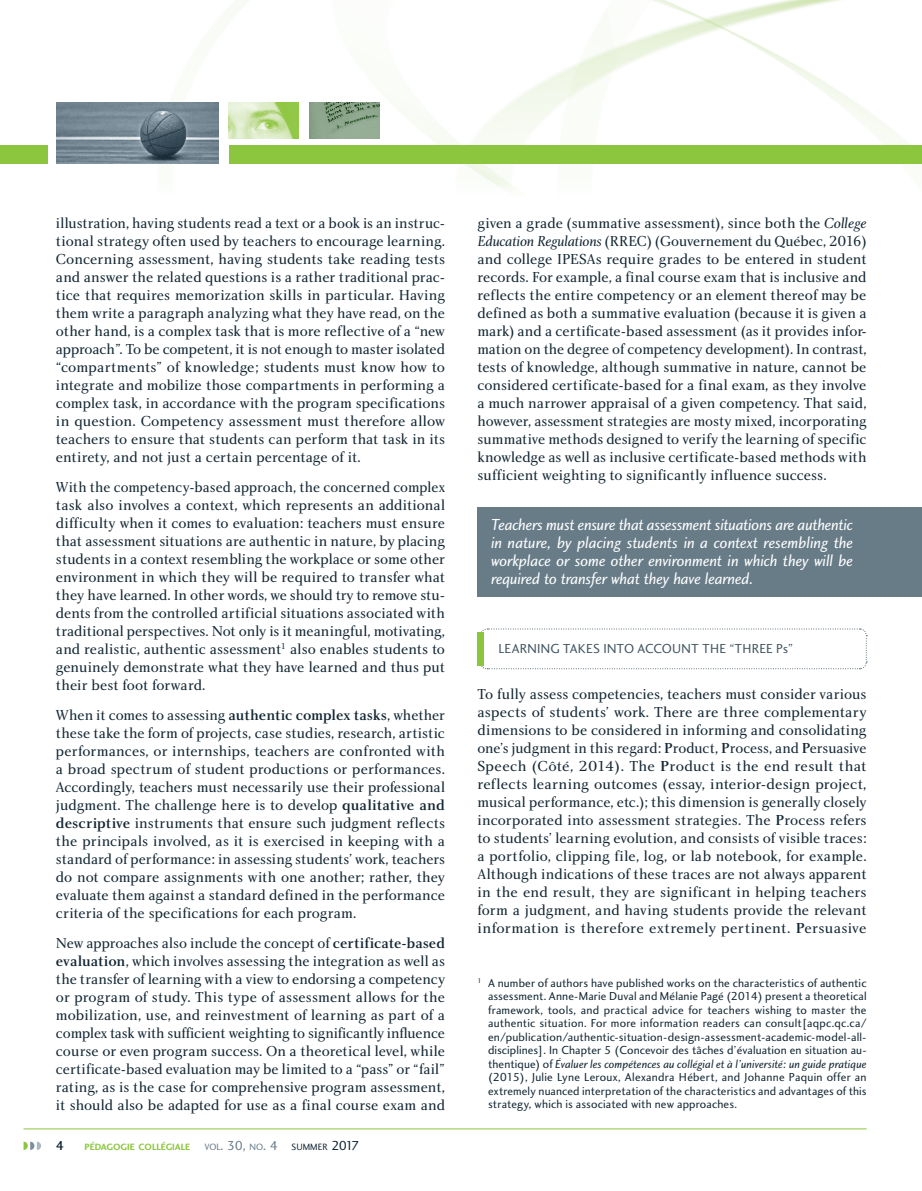
<style>
.page{position:relative;width:922px;height:1191px;background:#fff}
.page>*{position:absolute;margin:0;border:0;box-sizing:border-box;transform-origin:0 0}
.ExergueGauche__OK{font:16.5px/18px "Charlotte Sans Book Italic Plain";letter-spacing:-.01em;color:#fff;text-align:justify}
.Article__OK{font:15px/18px "Charlotte Book Plain";color:#122632;text-align:justify}
.t1{font:13.5px "Charlotte Sans Book Plain";letter-spacing:.015em;color:#425662}
.E-_texte_des_notes_e{font:13.5px "Charlotte Sans Book Plain";letter-spacing:-.09em;color:#687c88}
.E-_texte_des_notes_e-2{font:13.5px "Charlotte Sans Medium Plain";color:#122632}
.E-_texte_des_notes_e-3{font:12px/13.5px "Charlotte Sans Book Plain";letter-spacing:.01em;color:#122632;text-align:justify}
.E-_texte_des_notes_e-4{font:9.45px "Charlotte Sans Bold Plain";color:#8bc63e}
.s1{font-family:"Charlotte Medium Plain"}
.s2{font-size:9.45px}
.s3{font-size:9.45px;color:#122632}
.s4{color:#122632}
.s5{font-family:"Charlotte Book Italic Plain"}
.s6{font-family:"Charlotte Sans Book Italic Plain"}
</style>
<div class="page">
<img style="left:0;top:0;width:921px;height:191px">
<hr style="left:24px;top:1128px;width:842px;height:1px;background:#8bc63e">
<div style="left:229px;top:146px;width:692px;height:18px;background:#8bc63e"></div>
<div style="left:0;top:146px;width:48px;height:18px;background:#8bc63e"></div>
<svg style="left:24px;top:1141px;width:17px;height:8px"></svg>
<img style="left:57px;top:103px;width:161px;height:61px">
<img style="left:229px;top:103px;width:70px;height:36px">
<img style="left:310px;top:103px;width:70px;height:36px">
<div style="left:477px;top:507px;width:444px;height:89px;background:#687c88"></div>
<svg style="left:479px;top:628px;width:388px;height:41px"></svg>
<div style="left:477px;top:632px;width:7px;height:33px;background:#8bc63e"></div>
<p class="Article__OK" style="left:56px;top:214px;width:390px">illustration, having students read a text or a book is an instruc&shy;tional strategy often used by teachers to encourage learning.<br>Concerning assessment, having students take reading tests and answer the related questions is a rather traditional prac&shy;tice that requires memorization skills in particular. Having them write a paragraph analyzing what they have read, on the other hand, is a complex task that is more reflective of a “new approach”. To be competent, it is not enough to master isolated “compartments” of knowledge; students must know how to integrate and mobilize those compartments in performing a complex task, in accordance with the program specifications in question. Competency assessment must therefore allow teachers to ensure that students can perform that task in its entirety, and not just a certain percentage of it.</p>
<p class="Article__OK" style="left:56px;top:478px;width:390px">With the competency-based approach, the concerned complex task also involves a context, which represents an additional difficulty when it comes to evaluation: teachers must ensure that assessment situations are authentic in nature, by placing students in a context resembling the workplace or some other environment in which they will be required to transfer what they have learned. In other words, we should try to remove stu&shy;dents from the controlled artificial situations associated with traditional perspectives. Not only is it meaningful, motivating, and realistic, authentic assessment<sup>1</sup> also enables students to genuinely demonstrate what they have learned and thus put their best foot forward.</p>
<p class="Article__OK" style="left:56px;top:705px;width:390px">When it comes to assessing <span class="s1">authentic complex tasks</span>, whether these take the form of projects, case studies, research, artistic performances, or internships, teachers are confronted with a broad spectrum of student productions or performances.<br>Accordingly, teachers must necessarily use their professional judgment. The challenge here is to develop <span class="s1">qualitative and descriptive</span> instruments that ensure such judgment reflects the principals involved, as it is exercised in keeping with a standard of performance: in assessing students’ work, teachers do not compare assignments with one another; rather, they evaluate them against a standard defined in the performance criteria of the specifications for each program.</p>
<p class="Article__OK" style="left:56px;top:933px;width:390px">New approaches also include the concept of <span class="s1">certificate-based evaluation</span>, which involves assessing the integration as well as the transfer of learning with a view to endorsing a competency or program of study. This type of assessment allows for the mobilization, use, and reinvestment of learning as part of a complex task with sufficient weighting to significantly influence course or even program success. On a theoretical level, while certificate-based evaluation may be limited to a “pass” or “fail” rating, as is the case for comprehensive program assessment, it should also be adapted for use as a final course exam and</p>
<p class="E-_texte_des_notes_e-2" style="left:56px;top:1137px;width:10px">4</p>
<p class="E-_texte_des_notes_e-4" style="left:84px;top:1141px;width:107px">PÉDAGOGIE COLLÉGIALE</p>
<p class="E-_texte_des_notes_e" style="left:204px;top:1137px;width:156px"><span class="s2">VOL</span>. 30, <span class="s2">NO</span>. 4 <span class="s3">SUMMER</span> <span class="s4">2017</span></p>
<p class="Article__OK" style="left:477px;top:214px;width:390px">given a grade (summative assessment), since both the <span class="s5">College Education Regulations</span> (RREC) (Gouvernement du Québec, 2016) and college IPESAs require grades to be entered in student records. For example, a final course exam that is inclusive and reflects the entire competency or an element thereof may be defined as both a summative evaluation (because it is given a mark) and a certificate-based assessment (as it provides infor&shy;mation on the degree of competency development). In contrast, tests of knowledge, although summative in nature, cannot be considered certificate-based for a final exam, as they involve a much narrower appraisal of a given competency. That said, however, assessment strategies are mosty mixed, incorporating summative methods designed to verify the learning of specific knowledge as well as inclusive certificate-based methods with sufficient weighting to significantly influence success.</p>
<p class="ExergueGauche__OK" style="left:491px;top:515px;width:363px">Teachers must ensure that assessment situations are authentic in nature, by placing students in a context resembling the workplace or some other environment in which they will be required to transfer what they have learned.</p>
<p class="t1" style="left:498px;top:641px;width:296px">LEARNING TAKES INTO ACCOUNT THE “THREE Ps”</p>
<p class="Article__OK" style="left:477px;top:684px;width:390px">To fully assess competencies, teachers must consider various aspects of students’ work. There are three complementary dimensions to be considered in informing and consolidating one’s judgment in this regard: <span class="s1">P</span>roduct, <span class="s1">P</span>rocess, and <span class="s1">P</span>ersuasive Speech (Côté, 2014). The <span class="s1">P</span>roduct is the end result that reflects learning outcomes (essay, interior-design project, musical performance, etc.); this dimension is generally closely incorporated into assessment strategies. The <span class="s1">P</span>rocess refers to students’ learning evolution, and consists of visible traces: a portfolio, clipping file, log, or lab notebook, for example.<br>Although indications of these traces are not always apparent in the end result, they are significant in helping teachers form a judgment, and having students provide the relevant information is therefore extremely pertinent. <span class="s1">P</span>ersuasive</p>
<p class="E-_texte_des_notes_e-3" style="left:488px;top:975px;width:380px;text-indent:-10px"><sup>1</sup> A number of authors have published works on the characteristics of authentic assessment. Anne-Marie Duval and Mélanie Pagé (2014) present a theoretical framework, tools, and practical advice for teachers wishing to master the authentic situation. For more information readers can consult[aqpc.qc.ca/ en/publication/authentic-situation-design-assessment-academic-model-all&shy;disciplines]. In Chapter 5 (Concevoir des tâches d’évaluation en situation au&shy;thentique) of <span class="s6">Évaluer les compétences au collégial et à l’université: un guide pratique </span>(2015), Julie Lyne Leroux, Alexandra Hébert, and Johanne Paquin offer an extremely nuanced interpretation of the characteristics and advantages of this strategy, which is associated with new approaches.</p>
</div>
